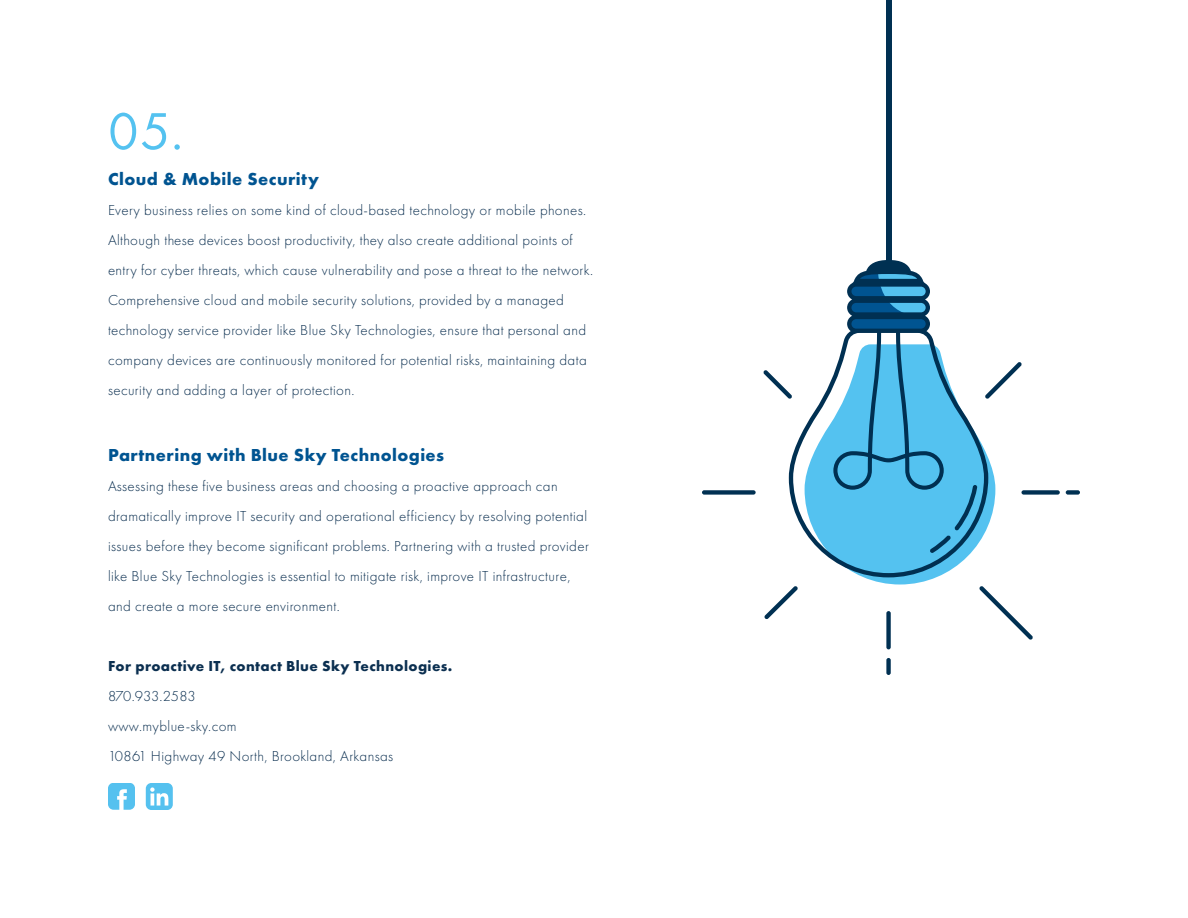
<style>
.page{position:relative;width:1188px;height:918px;background:#fff}
.page>*{position:absolute;margin:0;border:0;box-sizing:border-box;transform-origin:0 0}
.t1{font:54px "Futura PT";color:#54c2f0}
.t2{font:700 18px "Futura PT";letter-spacing:.025em;color:#005491}
.t3{font:300 15px/30px "Futura PT";letter-spacing:.025em;color:#0b2f50}
.t4{font:700 15px "Futura PT";letter-spacing:.025em;color:#0b2f50}
.t5{font:300 15px "Futura PT";letter-spacing:-.015em;color:#0b2f50}
</style>
<div class="page">
<svg style="left:863px;top:458px;width:132px;height:127px"></svg>
<div style="left:886px;top:611px;width:5px;height:38px;background:#003052;border-radius:2px"></div>
<div style="left:886px;top:658px;width:5px;height:17px;background:#003052;border-radius:2px"></div>
<svg style="left:988px;top:362px;width:34px;height:37px"></svg>
<svg style="left:763px;top:370px;width:26px;height:29px"></svg>
<svg style="left:979px;top:586px;width:54px;height:54px"></svg>
<div style="left:702px;top:490px;width:54px;height:5px;background:#003052;border-radius:2px"></div>
<svg style="left:765px;top:586px;width:33px;height:33px"></svg>
<div style="left:1021px;top:490px;width:39px;height:5px;background:#003052;border-radius:2px"></div>
<div style="left:1066px;top:490px;width:14px;height:5px;background:#003052;border-radius:2px"></div>
<svg style="left:789px;top:260px;width:199px;height:317px"></svg>
<svg style="left:930px;top:485px;width:47px;height:68px;background:#47aad6"></svg>
<div style="left:886px;top:0;width:5px;height:262px;background:#003052"></div>
<div style="left:108px;top:783px;width:27px;height:27px;background:#55c1ef;border-radius:6px"></div>
<svg style="left:117px;top:789px;width:10px;height:21px"></svg>
<div style="left:146px;top:783px;width:27px;height:27px;background:#55c1ef;border-radius:6px"></div>
<svg style="left:150px;top:787px;width:18px;height:19px"></svg>
<p class="t1" style="left:108px;top:99px;width:77px">05.</p>
<p class="t2" style="left:108px;top:168px;width:212px">Cloud &amp; Mobile Security</p>
<p class="t3" style="left:108px;top:195px;width:487px">Every business relies on some kind of cloud-based technology or mobile phones.<br>Although these devices boost productivity, they also create additional points of entry for cyber threats, which cause vulnerability and pose a threat to the network.<br>Comprehensive cloud and mobile security solutions, provided by a managed technology service provider like Blue Sky Technologies, ensure that personal and company devices are continuously monitored for potential risks, maintaining data security and adding a layer of protection.</p>
<p class="t2" style="left:108px;top:444px;width:338px">Partnering with Blue Sky Technologies</p>
<p class="t3" style="left:108px;top:471px;width:482px">Assessing these five business areas and choosing a proactive approach can dramatically improve IT security and operational efficiency by resolving potential issues before they become significant problems. Partnering with a trusted provider like Blue Sky Technologies is essential to mitigate risk, improve IT infrastructure, and create a more secure environment.</p>
<p class="t4" style="left:108px;top:657px;width:346px">For proactive IT, contact Blue Sky Technologies.</p>
<p class="t5" style="left:108px;top:688px;width:89px">870.933.2583</p>
<p class="t3" style="left:108px;top:711px;width:130px">www.myblue-sky.com</p>
<p class="t3" style="left:108px;top:741px;width:287px">10861 Highway 49 North, Brookland, Arkansas</p>
</div>
